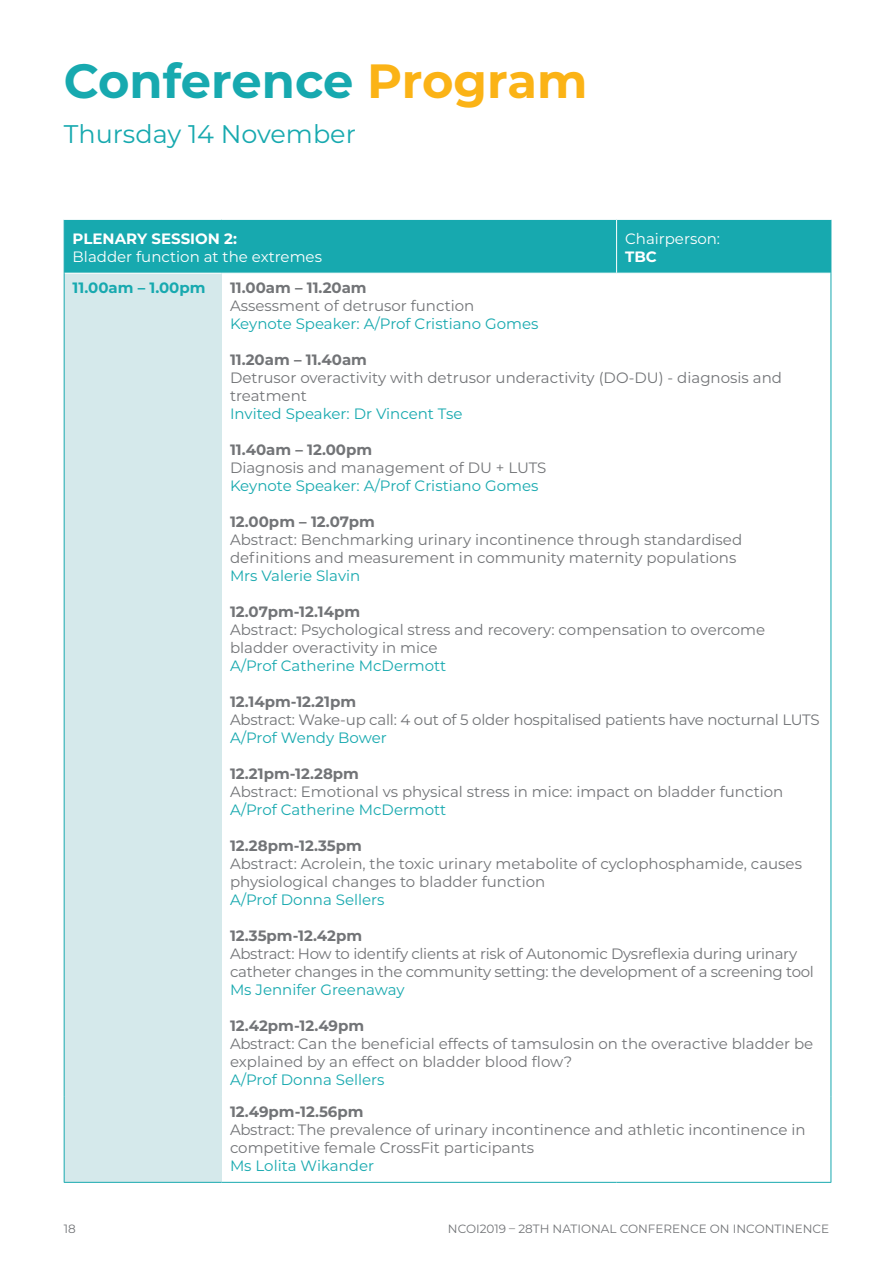
<style>
.page{position:relative;width:893px;height:1263px;background:#fff}
.page>*{position:absolute;margin:0;border:0;box-sizing:border-box;transform-origin:0 0}
.t1{font:700 48px "Montserrat";color:#17a9af}
.t2{font:25.5px "Montserrat";color:#17a9af}
.t3{font:15px/18px "Montserrat";color:#727477}
.t4{font:15px "Montserrat";color:#17a9af}
.t5{font:700 15px "Montserrat";color:#727477}
.t6{font:15px/18px "Montserrat";letter-spacing:-.02em;color:#727477}
.t7{font:15px "Montserrat";color:#fff}
.t8{font:700 15px "Montserrat";color:#fff}
.t9{font:700 15px "Montserrat";color:#17a9af}
.t10{font:12px "Montserrat";color:#727477}
.s1{color:#fbb316}
</style>
<div class="page">
<div style="left:65px;top:220px;width:766px;height:53px;background:#17a9af"></div>
<div style="left:65px;top:274px;width:156px;height:908px;background:#d5e9eb"></div>
<hr style="left:64px;top:220px;width:1px;height:53px;background:#17a9af">
<hr style="left:831px;top:220px;width:1px;height:53px;background:#17a9af">
<hr style="left:616px;top:220px;width:1px;height:53px;background:#fff">
<hr style="left:221px;top:274px;width:1px;height:823px;background:#d5e9eb">
<hr style="left:221px;top:1097px;width:1px;height:85px;background:#d5e9eb">
<hr style="left:64px;top:273px;width:1px;height:824px;background:#17a9af">
<hr style="left:831px;top:273px;width:1px;height:824px;background:#17a9af">
<hr style="left:64px;top:1097px;width:1px;height:85px;background:#17a9af">
<hr style="left:831px;top:1097px;width:1px;height:85px;background:#17a9af">
<hr style="left:64px;top:1182px;width:157px;height:1px;background:#17a9af">
<hr style="left:221px;top:1182px;width:396px;height:1px;background:#17a9af">
<hr style="left:617px;top:1182px;width:214px;height:1px;background:#17a9af">
<h1 class="t1" style="left:64px;top:47px;width:525px">Conference <span class="s1">Program</span></h1>
<h2 class="t2" style="left:64px;top:116px;width:294px">Thursday 14 November</h2>
<p class="t8" style="left:73px;top:227px;width:166px">PLENARY SESSION 2:</p>
<p class="t7" style="left:73px;top:246px;width:251px">Bladder function at the extremes</p>
<p class="t7" style="left:625px;top:228px;width:96px">Chairperson:</p>
<p class="t8" style="left:625px;top:245px;width:33px">TBC</p>
<p class="t9" style="left:73px;top:277px;width:134px">11.00am – 1.00pm</p>
<p class="t5" style="left:230px;top:277px;width:138px">11.00am – 11.20am</p>
<p class="t3" style="left:230px;top:296px;width:246px">Assessment of detrusor function</p>
<p class="t4" style="left:230px;top:314px;width:310px">Keynote Speaker: A/Prof Cristiano Gomes</p>
<p class="t5" style="left:230px;top:349px;width:139px">11.20am – 11.40am</p>
<p class="t3" style="left:230px;top:368px;width:554px">Detrusor overactivity with detrusor underactivity (DO-DU) - diagnosis and treatment</p>
<p class="t4" style="left:230px;top:404px;width:234px">Invited Speaker: Dr Vincent Tse</p>
<p class="t5" style="left:230px;top:439px;width:144px">11.40am – 12.00pm</p>
<p class="t3" style="left:230px;top:458px;width:318px">Diagnosis and management of DU + LUTS</p>
<p class="t4" style="left:230px;top:476px;width:310px">Keynote Speaker: A/Prof Cristiano Gomes</p>
<p class="t5" style="left:230px;top:511px;width:146px">12.00pm – 12.07pm</p>
<p class="t3" style="left:230px;top:530px;width:514px">Abstract: Benchmarking urinary incontinence through standardised definitions and measurement in community maternity populations</p>
<p class="t4" style="left:230px;top:566px;width:132px">Mrs Valerie Slavin</p>
<p class="t5" style="left:230px;top:601px;width:132px">12.07pm-12.14pm</p>
<p class="t3" style="left:230px;top:620px;width:537px">Abstract: Psychological stress and recovery: compensation to overcome bladder overactivity in mice</p>
<p class="t4" style="left:230px;top:656px;width:218px">A/Prof Catherine McDermott</p>
<p class="t5" style="left:230px;top:691px;width:128px">12.14pm-12.21pm</p>
<p class="t3" style="left:230px;top:710px;width:591px">Abstract: Wake-up call: 4 out of 5 older hospitalised patients have nocturnal LUTS</p>
<p class="t4" style="left:230px;top:728px;width:158px">A/Prof Wendy Bower</p>
<p class="t5" style="left:230px;top:763px;width:131px">12.21pm-12.28pm</p>
<p class="t3" style="left:230px;top:782px;width:555px">Abstract: Emotional vs physical stress in mice: impact on bladder function</p>
<p class="t4" style="left:230px;top:800px;width:218px">A/Prof Catherine McDermott</p>
<p class="t5" style="left:230px;top:835px;width:133px">12.28pm-12.35pm</p>
<p class="t3" style="left:230px;top:854px;width:574px">Abstract: Acrolein, the toxic urinary metabolite of cyclophosphamide, causes physiological changes to bladder function</p>
<p class="t4" style="left:230px;top:890px;width:156px">A/Prof Donna Sellers</p>
<p class="t5" style="left:230px;top:925px;width:134px">12.35pm-12.42pm</p>
<p class="t6" style="left:230px;top:944px;width:585px">Abstract: How to identify clients at risk of Autonomic Dysreflexia during urinary catheter changes in the community setting: the development of a screening tool</p>
<p class="t4" style="left:230px;top:980px;width:176px">Ms Jennifer Greenaway</p>
<p class="t5" style="left:230px;top:1015px;width:136px">12.42pm-12.49pm</p>
<p class="t3" style="left:230px;top:1034px;width:585px">Abstract: Can the beneficial effects of tamsulosin on the overactive bladder be explained by an effect on bladder blood flow?</p>
<p class="t4" style="left:230px;top:1070px;width:156px">A/Prof Donna Sellers</p>
<p class="t5" style="left:230px;top:1101px;width:135px">12.49pm-12.56pm</p>
<p class="t3" style="left:230px;top:1120px;width:577px">Abstract: The prevalence of urinary incontinence and athletic incontinence in competitive female CrossFit participants</p>
<p class="t4" style="left:230px;top:1155px;width:146px">Ms Lolita Wikander</p>
<p class="t10" style="left:64px;top:1221px;width:13px">18</p>
<p class="t10" style="left:448px;top:1221px;width:383px">NCOI2019 – 28TH NATIONAL CONFERENCE ON INCONTINENCE</p>
</div>
